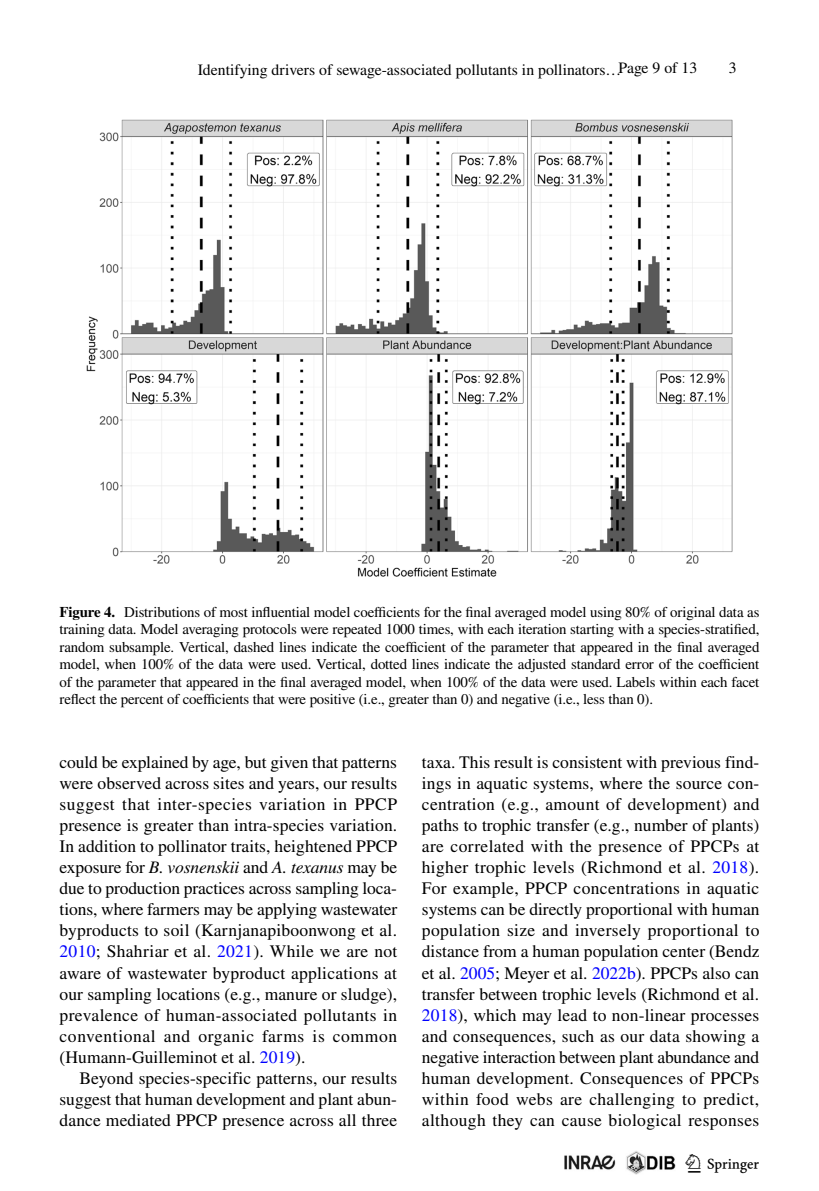
<style>
.page{position:relative;width:819px;height:1191px;background:#fff}
.page>*{position:absolute;margin:0;border:0;box-sizing:border-box;transform-origin:0 0}
.t1{font:26.25px "Springnew Regular 5";color:#000}
.t2{font:17.5px/21px "STIX";letter-spacing:.01em;color:#000;text-align:justify}
.t3{font:15.75px "STIX Regular 4";color:#000}
.t4{font:15.75px "STIX";color:#000}
.t5{font:14.88px/17.5px "STIX";letter-spacing:-.01em;color:#000;text-align:justify}
.s1{font-weight:700}
.s2{font-style:italic}
.s3{color:#00f}
</style>
<div class="page">
<img style="left:564px;top:1151px;width:111px;height:23px">
<img style="left:87px;top:119px;width:645px;height:457px">
<p class="t4" style="left:618px;top:57px;width:80px">Page 9 of 13</p>
<p class="t4" style="left:728px;top:57px;width:9px">3</p>
<p class="t3" style="left:198px;top:58px;width:425px">Identifying drivers of sewage-associated pollutants in pollinators…</p>
<p class="t5" style="left:60px;top:604px;width:701px"><span class="s1">Figure 4.</span> Distributions of most influential model coefficients for the final averaged model using 80% of original data as training data. Model averaging protocols were repeated 1000 times, with each iteration starting with a species-stratified, random subsample. Vertical, dashed lines indicate the coefficient of the parameter that appeared in the final averaged model, when 100% of the data were used. Vertical, dotted lines indicate the adjusted standard error of the coefficient of the parameter that appeared in the final averaged model, when 100% of the data were used. Labels within each facet reflect the percent of coefficients that were positive (i.e., greater than 0) and negative (i.e., less than 0).</p>
<p class="t2" style="left:60px;top:753px;width:339px">could be explained by age, but given that patterns were observed across sites and years, our results suggest that inter-species variation in PPCP presence is greater than intra-species variation.<br>In addition to pollinator traits, heightened PPCP exposure for <span class="s2">B. vosnenskii</span> and <span class="s2">A. texanus</span> may be due to production practices across sampling loca&shy;tions, where farmers may be applying wastewater byproducts to soil (Karnjanapiboonwong et al.<br><span class="s3">2010</span>; Shahriar et al. <span class="s3">2021</span>). While we are not aware of wastewater byproduct applications at our sampling locations (e.g., manure or sludge), prevalence of human-associated pollutants in conventional and organic farms is common (Humann-Guilleminot et al. <span class="s3">2019</span>).</p>
<p class="t2" style="left:60px;top:1068px;width:339px;text-indent:20px">Beyond species-specific patterns, our results suggest that human development and plant abun&shy;dance mediated PPCP presence across all three</p>
<p class="t2" style="left:422px;top:753px;width:339px">taxa. This result is consistent with previous find&shy;ings in aquatic systems, where the source con&shy;centration (e.g., amount of development) and paths to trophic transfer (e.g., number of plants) are correlated with the presence of PPCPs at higher trophic levels (Richmond et al. <span class="s3">2018</span>).<br>For example, PPCP concentrations in aquatic systems can be directly proportional with human population size and inversely proportional to distance from a human population center (Bendz et al. <span class="s3">2005</span>; Meyer et al. <span class="s3">2022b</span>). PPCPs also can transfer between trophic levels (Richmond et al.<br><span class="s3">2018</span>), which may lead to non-linear processes and consequences, such as our data showing a negative interaction between plant abundance and human development. Consequences of PPCPs within food webs are challenging to predict, although they can cause biological responses</p>
<h1 class="t1" style="left:688px;top:1153px;width:73px">1 3</h1>
</div>
